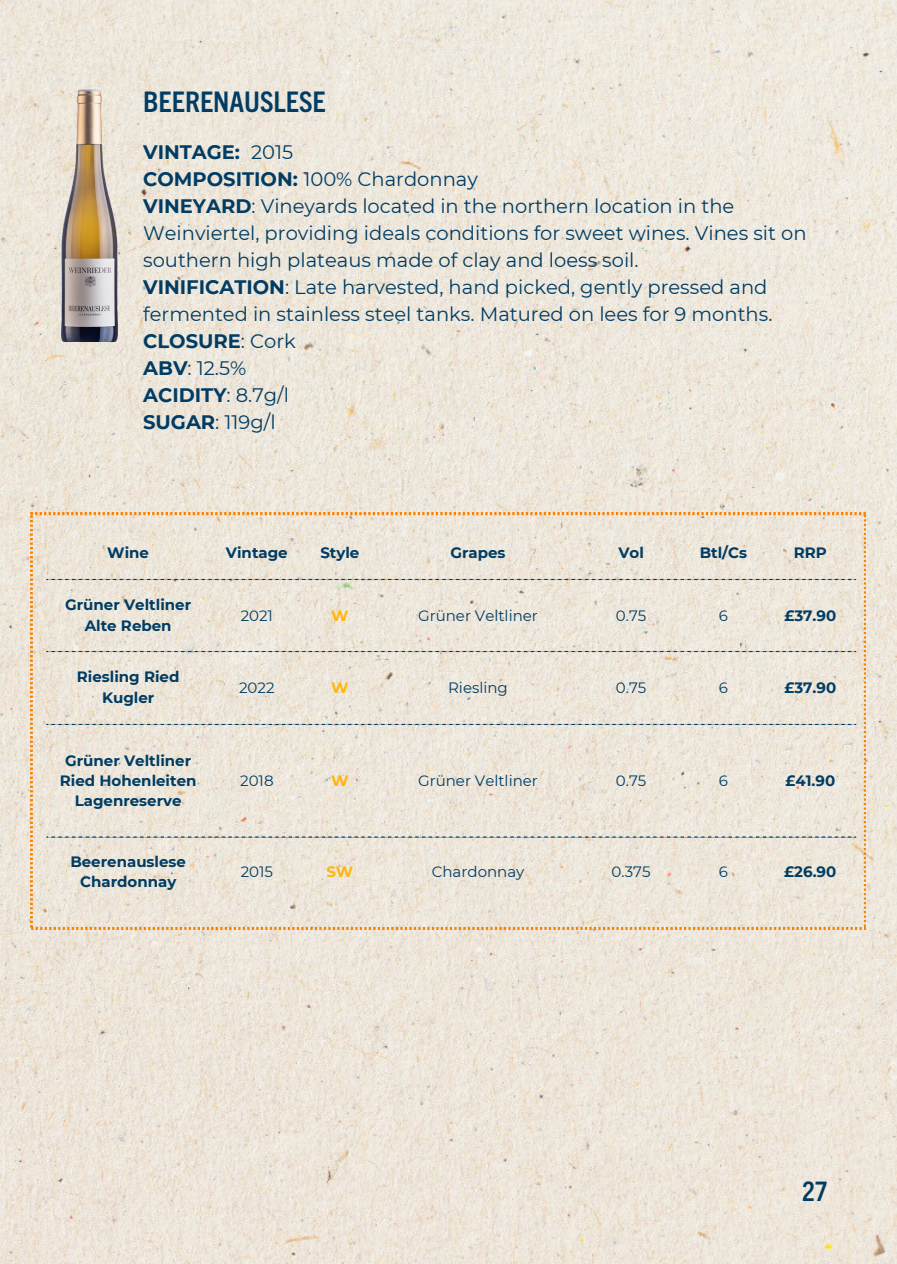
<style>
.page{position:relative;width:897px;height:1264px;background:#fff}
.page>*{position:absolute;margin:0;border:0;box-sizing:border-box;transform-origin:0 0}
.t1{font:700 condensed 28.5px "Trade Gothic Next LT Pro";color:#003c63}
.t2{font:700 condensed 27px "Trade Gothic Next LT Pro";color:#003c63}
.t3{font:19.5px/27px "Montserrat";color:#003c63}
.t4{font:700 19.5px "Montserrat";color:#003c63}
.t5{font:700 15px/20.2px "Montserrat";color:#003c63;text-align:center}
.t6{font:15px "Montserrat";color:#003c63}
.t7{font:700 15px "Montserrat";color:#ffb70d}
.s1{font-weight:700}
.s2{font-weight:400}
</style>
<div class="page">
<img style="left:0;top:0;width:897px;height:1263px">
<img style="left:62px;top:90px;width:55px;height:252px">
<svg style="left:31px;top:513px;width:834px;height:416px;background:#ebe3d7"></svg>
<p class="t1" style="left:143px;top:82px;width:184px">BEERENAUSLESE</p>
<p class="t4" style="left:143px;top:140px;width:98px">VINTAGE:</p>
<p class="t3" style="left:143px;top:139px;width:336px;text-indent:108px">2015<br><span class="s1">COMPOSITION:</span> 100% Chardonnay</p>
<p class="t3" style="left:143px;top:193px;width:665px"><span class="s1">VINEYARD</span>: Vineyards located in the northern location in the<br>Weinviertel, providing ideals conditions for sweet wines. Vines sit on southern high plateaus made of clay and loess soil.</p>
<p class="t3" style="left:143px;top:274px;width:631px"><span class="s1">VINIFICATION</span>: Late harvested, hand picked, gently pressed and fermented in stainless steel tanks. Matured on lees for 9 months.</p>
<p class="t4" style="left:143px;top:329px;width:154px">CLOSURE<span class="s2">: Cork</span></p>
<p class="t3" style="left:143px;top:355px;width:105px"><span class="s1">ABV</span>: 12.5%</p>
<p class="t4" style="left:143px;top:383px;width:147px">ACIDITY<span class="s2">: 8.7g/l</span></p>
<p class="t3" style="left:143px;top:409px;width:134px"><span class="s1">SUGAR</span>: 119g/l</p>
<p class="t5" style="left:107px;top:542px;width:43px">Wine</p>
<h1 class="t5" style="left:226px;top:542px;width:63px">Vintage</h1>
<p class="t5" style="left:320px;top:542px;width:41px">Style</p>
<p class="t5" style="left:450px;top:542px;width:57px">Grapes</p>
<p class="t5" style="left:618px;top:542px;width:27px">Vol</p>
<p class="t5" style="left:699px;top:542px;width:49px">Btl/Cs</p>
<p class="t5" style="left:793px;top:542px;width:35px">RRP</p>
<p class="t5" style="left:65px;top:595px;width:127px">Grüner Veltliner<br>Alte Reben</p>
<p class="t6" style="left:241px;top:606px;width:34px">2021</p>
<p class="t7" style="left:331px;top:606px;width:19px">W</p>
<p class="t6" style="left:418px;top:606px;width:121px">Grüner Veltliner</p>
<p class="t6" style="left:616px;top:606px;width:32px">0.75</p>
<p class="t6" style="left:719px;top:606px;width:11px">6</p>
<p class="t5" style="left:784px;top:605px;width:53px">£37.90</p>
<p class="t5" style="left:77px;top:667px;width:104px">Riesling Ried<br>Kugler</p>
<p class="t6" style="left:239px;top:678px;width:37px">2022</p>
<p class="t7" style="left:331px;top:678px;width:19px">W</p>
<p class="t6" style="left:448px;top:678px;width:61px">Riesling</p>
<p class="t6" style="left:616px;top:678px;width:32px">0.75</p>
<p class="t6" style="left:719px;top:678px;width:11px">6</p>
<p class="t5" style="left:784px;top:677px;width:53px">£37.90</p>
<p class="t5" style="left:60px;top:750px;width:138px">Grüner Veltliner<br>Ried Hohenleiten<br>Lagenreserve</p>
<p class="t6" style="left:240px;top:771px;width:35px">2018</p>
<p class="t7" style="left:331px;top:771px;width:19px">W</p>
<p class="t6" style="left:418px;top:771px;width:121px">Grüner Veltliner</p>
<p class="t6" style="left:616px;top:771px;width:32px">0.75</p>
<p class="t6" style="left:719px;top:771px;width:11px">6</p>
<p class="t5" style="left:785px;top:770px;width:51px">£41.90</p>
<p class="t5" style="left:70px;top:851px;width:117px">Beerenauslese<br>Chardonnay</p>
<p class="t6" style="left:241px;top:862px;width:34px">2015</p>
<p class="t7" style="left:326px;top:862px;width:29px">SW</p>
<p class="t6" style="left:432px;top:862px;width:94px">Chardonnay</p>
<p class="t6" style="left:611px;top:862px;width:40px">0.375</p>
<p class="t6" style="left:719px;top:862px;width:11px">6</p>
<p class="t5" style="left:784px;top:861px;width:54px">£26.90</p>
<p class="t2" style="left:802px;top:1172px;width:27px">27</p>
</div>
